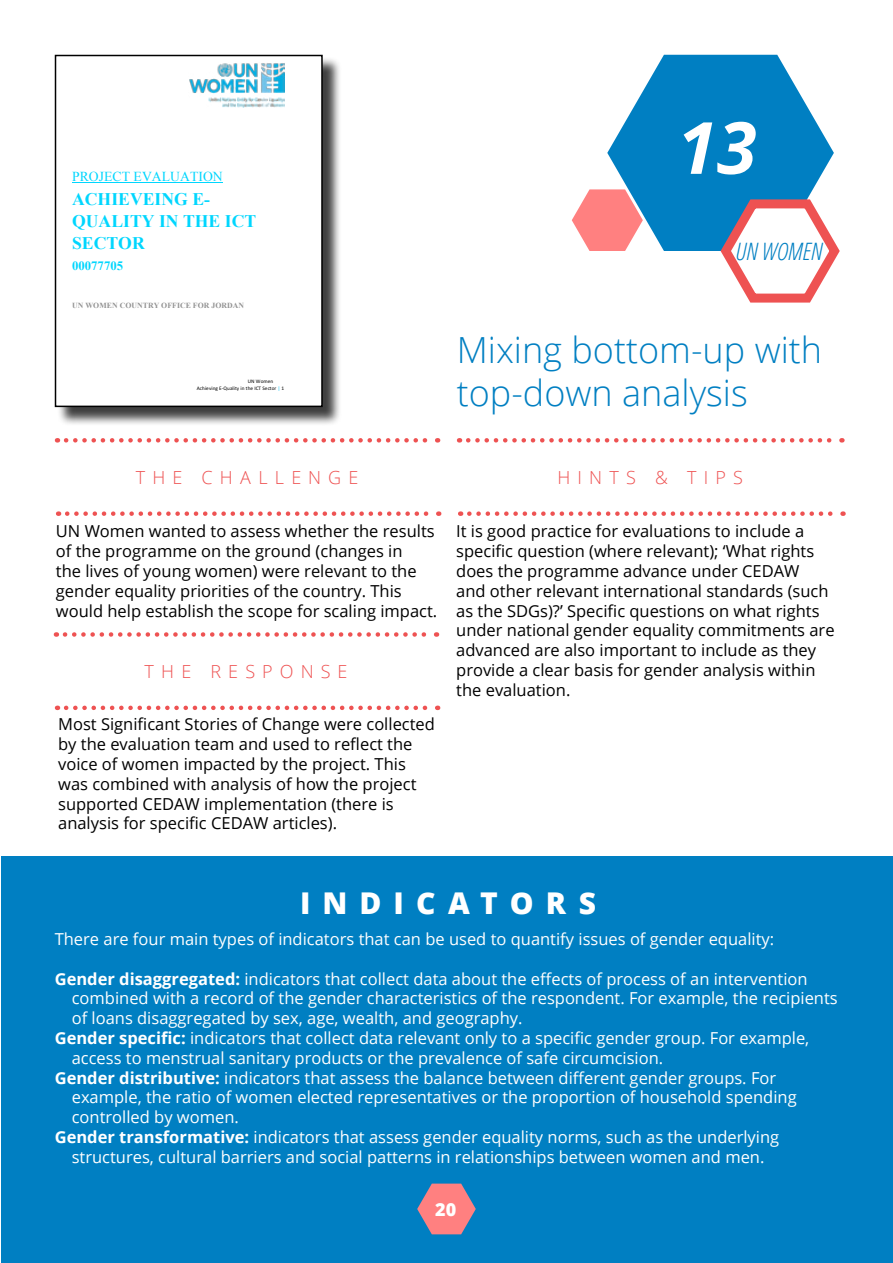
<style>
.page{position:relative;width:893px;height:1263px;background:#fff}
.page>*{position:absolute;margin:0;border:0;box-sizing:border-box;transform-origin:0 0}
.t1{font:italic 700 72px "Open Sans";color:#fff}
.t2{font:300 36px/43.2px "Open Sans";color:#007fc2}
.t3{font:800 30px "Open Sans";letter-spacing:.4em;color:#fff}
.t4{font:italic 300 condensed 24px "Open Sans";color:#007fc2}
.t5{font:300 18px "Open Sans";letter-spacing:.4em;color:#ee5252}
.t6{font:800 18px "Open Sans";color:#fff}
.t7{font:700 17.7px/21.9px "Times New Roman";color:#00d6fe}
.t8{font:16.5px "Open Sans";color:#fff}
.t9{font:16.5px/19.8px "Open Sans";color:#000}
.t10{font:13.65px "Times New Roman";letter-spacing:.005em;color:#00d6fe}
.t11{font:700 12.75px "Times New Roman";color:#00d6fe}
.t12{font:700 7.8px "Times New Roman";letter-spacing:.005em;color:#929292}
.t13{font:5.25px/6.6px "Calibri";letter-spacing:.01em;color:#000}
.s1{color:#00bdf1}
.s2{font-weight:700}
</style>
<div class="page">
<div style="left:2px;top:856px;width:891px;height:407px;background:#007fc2"></div>
<svg style="left:417px;top:1183px;width:59px;height:51px"></svg>
<svg style="left:572px;top:55px;width:268px;height:248px"></svg>
<div style="left:57px;top:57px;width:285px;height:369px;background:#000;opacity:.75"></div>
<div style="left:56px;top:56px;width:266px;height:350px;background:#fff"></div>
<hr style="left:72px;top:182px;width:151px;height:1px;background:#00d6fe">
<img style="left:189px;top:63px;width:95px;height:45px">
<div style="left:55px;top:55px;width:268px;height:352px;border:2px solid #000"></div>
<svg style="left:66px;top:438px;width:372px;height:5px"></svg>
<svg style="left:67px;top:511px;width:372px;height:5px"></svg>
<svg style="left:65px;top:632px;width:372px;height:5px"></svg>
<svg style="left:66px;top:706px;width:372px;height:4px"></svg>
<svg style="left:468px;top:438px;width:374px;height:5px"></svg>
<svg style="left:469px;top:511px;width:374px;height:5px"></svg>
<p class="t10" style="left:72px;top:167px;width:152px">PROJECT EVALUATION</p>
<p class="t7" style="left:72px;top:188px;width:186px">ACHIEVEING E-<br>QUALITY IN THE ICT<br>SECTOR</p>
<p class="t11" style="left:72px;top:257px;width:53px">00077705</p>
<p class="t12" style="left:72px;top:300px;width:173px">UN WOMEN COUNTRY OFFICE FOR JORDAN</p>
<p class="t13" style="left:197px;top:378px;width:89px;text-indent:51px">UN Women<br>Achieving E-Quality in the ICT Sector <span class="s1">|</span> 1</p>
<h1 class="t1" style="left:677px;top:97px;width:81px">13</h1>
<h3 class="t4" style="left:736px;top:235px;width:88px">UN WOMEN</h3>
<h2 class="t2" style="left:457px;top:327px;width:367px">Mixing bottom-up with top-down analysis</h2>
<p class="t5" style="left:136px;top:465px;width:224px">THE CHALLENGE</p>
<p class="t9" style="left:56px;top:521px;width:383px">UN Women wanted to assess whether the results of the programme on the ground (changes in<br>the lives of young women) were relevant to the gender equality priorities of the country. This would help establish the scope for scaling impact.</p>
<p class="t5" style="left:144px;top:659px;width:204px">THE RESPONSE</p>
<p class="t9" style="left:58px;top:714px;width:378px">Most Significant Stories of Change were collected by the evaluation team and used to reflect the voice of women impacted by the project. This was combined with analysis of how the project supported CEDAW implementation (there is analysis for specific CEDAW articles).</p>
<p class="t5" style="left:557px;top:465px;width:187px">HINTS &amp; TIPS</p>
<p class="t9" style="left:456px;top:521px;width:380px">It is good practice for evaluations to include a specific question (where relevant); ‘What rights does the programme advance under CEDAW<br>and other relevant international standards (such as the SDGs)?’ Specific questions on what rights under national gender equality commitments are advanced are also important to include as they provide a clear basis for gender analysis within the evaluation.</p>
<h3 class="t3" style="left:300px;top:880px;width:298px">INDICATORS</h3>
<p class="t8" style="left:55px;top:928px;width:721px">There are four main types of indicators that can be used to quantify issues of gender equality:</p>
<p class="t8" style="left:55px;top:967px;width:754px"><span class="s2">Gender disaggregated:</span> indicators that collect data about the effects of process of an intervention</p>
<p class="t8" style="left:72px;top:987px;width:767px">combined with a record of the gender characteristics of the respondent. For example, the recipients</p>
<p class="t8" style="left:72px;top:1007px;width:452px">of loans disaggregated by sex, age, wealth, and geography.</p>
<p class="t8" style="left:55px;top:1027px;width:756px"><span class="s2">Gender specific:</span> indicators that collect data relevant only to a specific gender group. For example,</p>
<p class="t8" style="left:72px;top:1046px;width:593px">access to menstrual sanitary products or the prevalence of safe circumcision.</p>
<p class="t8" style="left:55px;top:1066px;width:723px"><span class="s2">Gender distributive:</span> indicators that assess the balance between different gender groups. For</p>
<p class="t8" style="left:72px;top:1086px;width:726px">example, the ratio of women elected representatives or the proportion of household spending</p>
<p class="t8" style="left:72px;top:1106px;width:169px">controlled by women.</p>
<p class="t8" style="left:55px;top:1126px;width:726px"><span class="s2">Gender transformative:</span> indicators that assess gender equality norms, such as the underlying</p>
<p class="t8" style="left:72px;top:1145px;width:694px">structures, cultural barriers and social patterns in relationships between women and men.</p>
<p class="t6" style="left:435px;top:1195px;width:23px">20</p>
</div>
